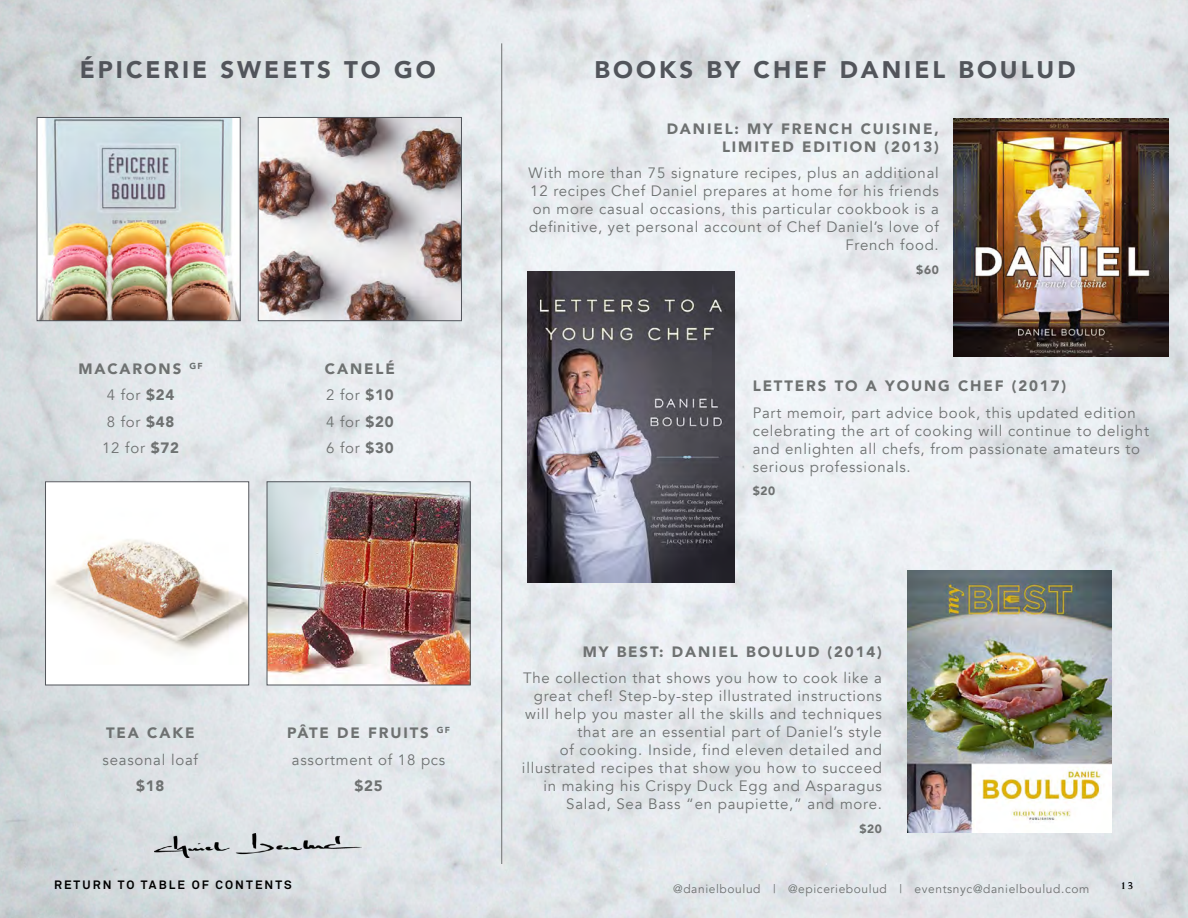
<style>
.page{position:relative;width:1188px;height:918px;background:#fff}
.page>*{position:absolute;margin:0;border:0;box-sizing:border-box;transform-origin:0 0}
.t1{font:900 24px "Avenir";letter-spacing:.125em;color:#52555b}
.t2{font:15px/18px "Avenir";letter-spacing:.05em;color:#6e7171;text-align:right}
.t3{font:900 15px/26.5px "Avenir";letter-spacing:.125em;color:#6e7171;text-align:center}
.t4{font:12px "Avenir";letter-spacing:.05em;color:#6e7171}
.t5{font:700 12px "Akkurat";letter-spacing:.175em;color:#000}
.t6{font:900 12px "Avenir";color:#6e7171}
.t7{font:700 12px "Weiss Std";color:#000}
.s1{font-weight:400}
.s2{font-weight:900}
</style>
<div class="page">
<img style="left:0;top:0;width:1188px;height:918px">
<img style="left:269px;top:483px;width:200px;height:200px">
<div style="left:267px;top:481px;width:204px;height:204px;border:1px solid #52555b"></div>
<img style="left:47px;top:483px;width:200px;height:200px">
<div style="left:45px;top:481px;width:204px;height:204px;border:1px solid #52555b"></div>
<img style="left:260px;top:119px;width:200px;height:200px">
<div style="left:258px;top:117px;width:204px;height:204px;border:1px solid #52555b"></div>
<img style="left:39px;top:119px;width:200px;height:200px">
<div style="left:37px;top:117px;width:204px;height:204px;border:1px solid #52555b"></div>
<img style="left:953px;top:119px;width:215px;height:238px">
<img style="left:907px;top:571px;width:205px;height:261px">
<img style="left:527px;top:272px;width:207px;height:310px">
<img style="left:155px;top:833px;width:206px;height:25px">
<hr style="left:501px;top:43px;width:1px;height:821px;background:#6e7171">
<h1 class="t1" style="left:80px;top:49px;width:357px">ÉPICERIE SWEETS TO GO</h1>
<p class="t3" style="left:78px;top:355px;width:126px">MACARONS <sup>GF<br></sup><span class="s1">4 for</span> $24<br><span class="s1">8 for</span> $48<br><span class="s1">12 for</span> $72</p>
<p class="t3" style="left:325px;top:355px;width:71px;text-align:justify">CANELÉ <span class="s1">2 for</span> $10<br><span class="s1">4 for</span> $20<br><span class="s1">6 for</span> $30</p>
<p class="t3" style="left:106px;top:719px;width:90px">TEA CAKE</p>
<p class="t2" style="left:103px;top:751px;width:97px">seasonal loaf</p>
<p class="t3" style="left:136px;top:772px;width:30px">$18</p>
<p class="t2" style="left:287px;top:720px;width:164px;line-height:26.5px;text-align:center"><span class="s2">PÂTE DE FRUITS</span> <sup>GF </sup>assortment of 18 pcs</p>
<p class="t3" style="left:355px;top:772px;width:30px">$25</p>
<h1 class="t1" style="left:595px;top:49px;width:482px">BOOKS BY CHEF DANIEL BOULUD</h1>
<p class="t3" style="left:667px;top:119px;width:274px;line-height:18px;text-align:right">DANIEL: MY FRENCH CUISINE,<br>LIMITED EDITION (2013)</p>
<p class="t2" style="left:529px;top:164px;width:412px">With more than 75 signature recipes, plus an additional 12 recipes Chef Daniel prepares at home for his friends on more casual occasions, this particular cookbook is a definitive, yet personal account of Chef Daniel’s love of French food.</p>
<p class="t6" style="left:916px;top:259px;width:24px">$60</p>
<p class="t3" style="left:753px;top:372px;width:315px">LETTERS TO A YOUNG CHEF (2017)</p>
<p class="t2" style="left:753px;top:404px;width:398px;text-align:left">Part memoir, part advice book, this updated edition celebrating the art of cooking will continue to delight and enlighten all chefs, from passionate amateurs to serious professionals.</p>
<p class="t6" style="left:753px;top:481px;width:24px">$20</p>
<p class="t3" style="left:583px;top:638px;width:301px">MY BEST: DANIEL BOULUD (2014)</p>
<p class="t2" style="left:522px;top:669px;width:361px">The collection that shows you how to cook like a great chef! Step-by-step illustrated instructions will help you master all the skills and techniques that are an essential part of Daniel’s style<br>of cooking. Inside, find eleven detailed and illustrated recipes that show you how to succeed in making his Crispy Duck Egg and Asparagus Salad, Sea Bass “en paupiette,” and more.</p>
<p class="t6" style="left:859px;top:818px;width:24px">$20</p>
<p class="t5" style="left:54px;top:878px;width:239px">RETURN TO TABLE OF CONTENTS</p>
<p class="t7" style="left:1120px;top:878px;width:15px">13</p>
<p class="t4" style="left:673px;top:882px;width:418px">@danielboulud | @epicerieboulud | eventsnyc@danielboulud.com</p>
</div>
